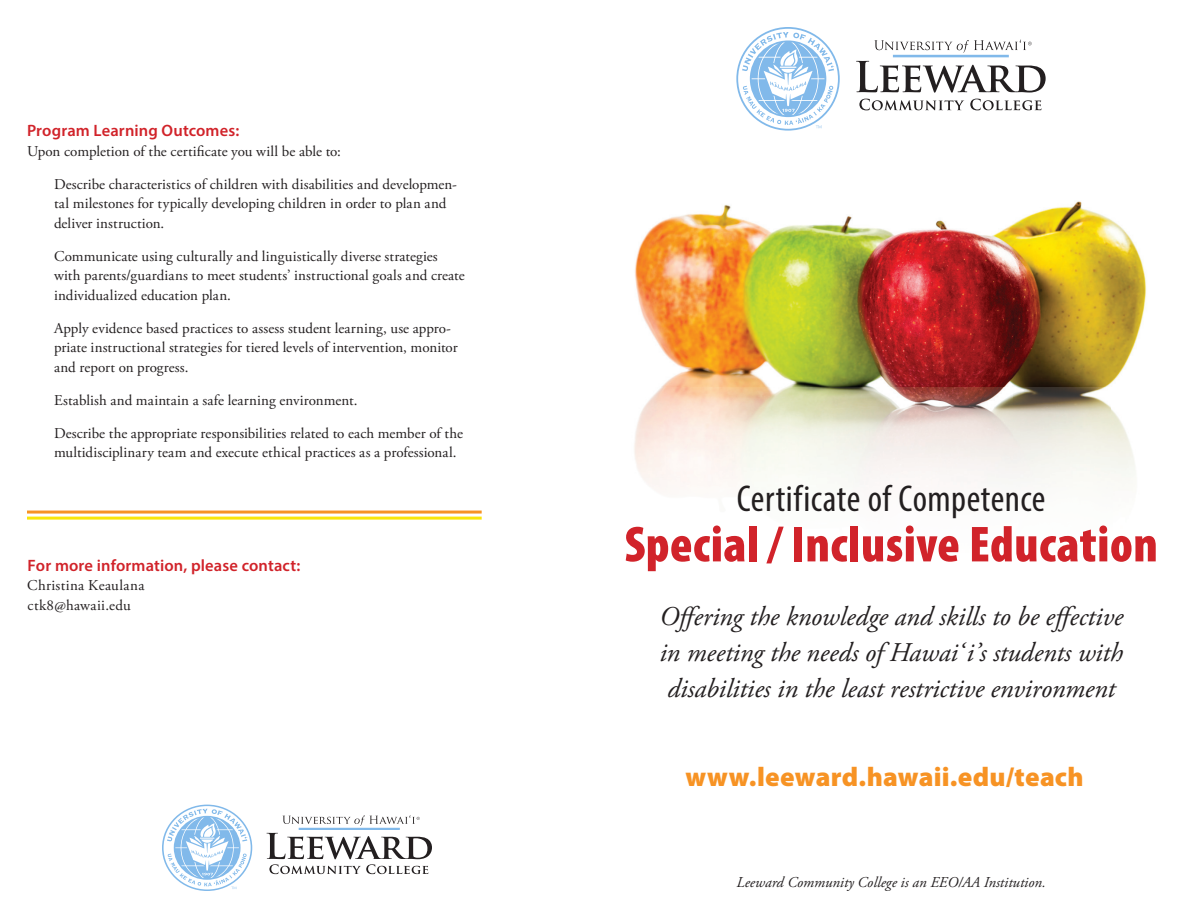
<style>
.page{position:relative;width:1188px;height:918px;background:#fff}
.page>*{position:absolute;margin:0;border:0;box-sizing:border-box;transform-origin:0 0}
.t1{font:900 condensed 51px "Myriad Pro";letter-spacing:.01em;color:#d1232a}
.t2{font:condensed 37.5px "Myriad Pro";letter-spacing:.01em;color:#231f20}
.t3{font:italic 27px/36px "Adobe Garamond Pro";letter-spacing:-.005em;color:#231f20;text-align:justify}
.t4{font:900 27px "Myriad Pro";letter-spacing:.01em;color:#f79324}
.t5{font:600 16.5px "Myriad Pro";letter-spacing:.01em;color:#d1232a}
.t6{font:15px/19.5px "Adobe Garamond Pro";letter-spacing:.005em;color:#231f20}
.t7{font:italic 15px "Adobe Garamond Pro";color:#231f20}
</style>
<div class="page">
<img style="left:635px;top:201px;width:512px;height:187px">
<img style="left:634px;top:388px;width:501px;height:102px">
<svg style="left:856px;top:61px;width:190px;height:32px"></svg>
<svg style="left:859px;top:99px;width:105px;height:11px"></svg>
<svg style="left:970px;top:99px;width:71px;height:11px"></svg>
<div style="left:893px;top:55px;width:116px;height:2px;border:2px solid #81b9ea"></div>
<svg style="left:874px;top:39px;width:158px;height:14px"></svg>
<svg style="left:736px;top:27px;width:104px;height:104px"></svg>
<svg style="left:267px;top:833px;width:165px;height:41px"></svg>
<div style="left:299px;top:828px;width:101px;height:2px;border:2px solid #81b9ea"></div>
<svg style="left:282px;top:815px;width:138px;height:11px"></svg>
<svg style="left:162px;top:805px;width:90px;height:86px"></svg>
<hr style="left:27px;top:511px;width:455px;height:3px;background:#f79324">
<hr style="left:27px;top:517px;width:455px;height:3px;background:#f9e608">
<p class="t5" style="left:27px;top:120px;width:214px">Program Learning Outcomes:</p>
<p class="t6" style="left:27px;top:142px;width:316px">Upon completion of the certificate you will be able to:</p>
<p class="t6" style="left:54px;top:175px;width:404px">Describe characteristics of children with disabilities and developmen&shy;tal milestones for typically developing children in order to plan and deliver instruction.</p>
<p class="t6" style="left:54px;top:247px;width:412px">Communicate using culturally and linguistically diverse strategies with parents/guardians to meet students’ instructional goals and create individualized education plan.</p>
<p class="t6" style="left:54px;top:319px;width:405px">Apply evidence based practices to assess student learning, use appro&shy;priate instructional strategies for tiered levels of intervention, monitor and report on progress.</p>
<p class="t6" style="left:54px;top:391px;width:305px">Establish and maintain a safe learning environment.</p>
<p class="t6" style="left:54px;top:424px;width:411px">Describe the appropriate responsibilities related to each member of the multidisciplinary team and execute ethical practices as a professional.</p>
<p class="t5" style="left:28px;top:555px;width:274px">For more information, please contact:</p>
<p class="t6" style="left:27px;top:576px;width:119px">Christina Keaulana ctk8@hawaii.edu</p>
<h2 class="t2" style="left:737px;top:476px;width:310px">Certificate of Competence</h2>
<h1 class="t1" style="left:625px;top:516px;width:535px">Special / Inclusive Education</h1>
<h3 class="t3" style="left:659px;top:599px;width:465px">Offering the knowledge and skills to be effective in meeting the needs of Hawai‘i’s students with disabilities in the least restrictive environment</h3>
<h3 class="t4" style="left:686px;top:762px;width:400px">www.leeward.hawaii.edu/teach</h3>
<p class="t7" style="left:737px;top:874px;width:311px">Leeward Community College is an EEO/AA Institution.</p>
</div>
